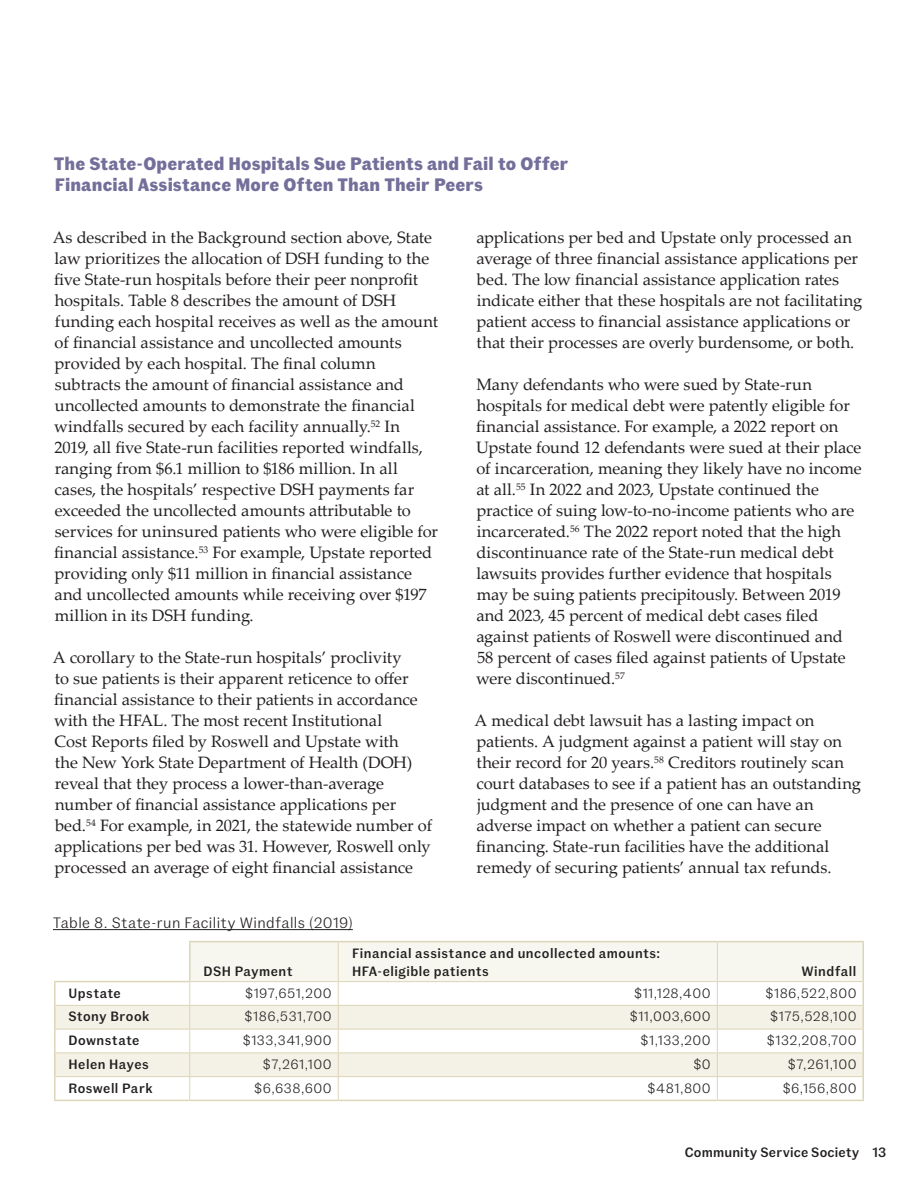
<style>
.page{position:relative;width:918px;height:1188px;background:#fff}
.page>*{position:absolute;margin:0;border:0;box-sizing:border-box;transform-origin:0 0}
.Sub_Head{font:700 18px/21px "Fann Grotesque";letter-spacing:.005em;color:#736f9a}
.Body_Copy{font:16.5px/21px "Palatino Linotype";color:#231f20}
.Graphic_Title{font:15px "Fann Grotesque";letter-spacing:.025em;color:#231f20}
.Table_Text{font:13.5px "Fann Grotesque";letter-spacing:.03em;color:#231f20}
.Table_Text-2{font:500 13.5px/18px "Fann Grotesque";letter-spacing:.035em;color:#231f20}
.Table_Text-3{font:500 13.5px "Fann Grotesque";letter-spacing:.01em;color:#231f20}
</style>
<div class="page">
<hr style="left:53px;top:929px;width:300px;height:1px;background:#231f20">
<svg style="left:56px;top:1006px;width:133px;height:70px;fill:#f4f1e7"></svg>
<hr style="left:56px;top:1005px;width:134px;height:1px;background:#ddd5b7">
<hr style="left:56px;top:1029px;width:134px;height:1px;background:#ddd5b7">
<hr style="left:56px;top:1053px;width:134px;height:1px;background:#ddd5b7">
<hr style="left:56px;top:1076px;width:134px;height:1px;background:#ddd5b7">
<svg style="left:189px;top:942px;width:673px;height:158px"></svg>
<hr style="left:189px;top:941px;width:149px;height:1px;background:#ddd5b7">
<hr style="left:338px;top:941px;width:379px;height:1px;background:#ddd5b7">
<hr style="left:717px;top:941px;width:147px;height:1px;background:#ddd5b7">
<hr style="left:862px;top:942px;width:2px;height:40px;background:#ddd5b7">
<hr style="left:54px;top:982px;width:2px;height:23px;background:#ddd5b7">
<hr style="left:862px;top:982px;width:2px;height:23px;background:#ddd5b7">
<hr style="left:54px;top:1005px;width:2px;height:24px;background:#ddd5b7">
<hr style="left:862px;top:1005px;width:2px;height:24px;background:#ddd5b7">
<hr style="left:54px;top:1029px;width:2px;height:24px;background:#ddd5b7">
<hr style="left:862px;top:1029px;width:2px;height:24px;background:#ddd5b7">
<hr style="left:54px;top:1053px;width:2px;height:24px;background:#ddd5b7">
<hr style="left:862px;top:1053px;width:2px;height:24px;background:#ddd5b7">
<hr style="left:54px;top:1077px;width:2px;height:23px;background:#ddd5b7">
<hr style="left:862px;top:1077px;width:2px;height:23px;background:#ddd5b7">
<hr style="left:54px;top:1100px;width:136px;height:1px;background:#ddd5b7">
<hr style="left:190px;top:1100px;width:148px;height:1px;background:#ddd5b7">
<hr style="left:338px;top:1100px;width:379px;height:1px;background:#ddd5b7">
<hr style="left:717px;top:1100px;width:147px;height:1px;background:#ddd5b7">
<hr style="left:189px;top:942px;width:1px;height:39px;background:#ddd5b7">
<hr style="left:54px;top:981px;width:136px;height:1px;background:#ddd5b7">
<p class="Sub_Head" style="left:54px;top:154px;width:516px">The State-Operated Hospitals Sue Patients and Fail to Offer<br>Financial Assistance More Often Than Their Peers</p>
<p class="Body_Copy" style="left:53px;top:226px;width:387px">As described in the Background section above, State law prioritizes the allocation of DSH funding to the five State-run hospitals before their peer nonprofit hospitals. Table 8 describes the amount of DSH funding each hospital receives as well as the amount of financial assistance and uncollected amounts provided by each hospital. The final column subtracts the amount of financial assistance and uncollected amounts to demonstrate the financial windfalls secured by each facility annually.<sup>52</sup> In<br>2019, all five State-run facilities reported windfalls, ranging from $6.1 million to $186 million. In all cases, the hospitals’ respective DSH payments far exceeded the uncollected amounts attributable to services for uninsured patients who were eligible for financial assistance.<sup>53</sup> For example, Upstate reported providing only $11 million in financial assistance and uncollected amounts while receiving over $197 million in its DSH funding.</p>
<p class="Body_Copy" style="left:53px;top:646px;width:381px">A corollary to the State-run hospitals’ proclivity<br>to sue patients is their apparent reticence to offer financial assistance to their patients in accordance with the HFAL. The most recent Institutional<br>Cost Reports filed by Roswell and Upstate with<br>the New York State Department of Health (DOH) reveal that they process a lower-than-average number of financial assistance applications per bed.<sup>54</sup> For example, in 2021, the statewide number of applications per bed was 31. However, Roswell only processed an average of eight financial assistance</p>
<p class="Body_Copy" style="left:476px;top:226px;width:388px">applications per bed and Upstate only processed an average of three financial assistance applications per bed. The low financial assistance application rates indicate either that these hospitals are not facilitating patient access to financial assistance applications or that their processes are overly burdensome, or both.</p>
<p class="Body_Copy" style="left:476px;top:373px;width:387px">Many defendants who were sued by State-run hospitals for medical debt were patently eligible for financial assistance. For example, a 2022 report on Upstate found 12 defendants were sued at their place of incarceration, meaning they likely have no income at all.<sup>55</sup> In 2022 and 2023, Upstate continued the practice of suing low-to-no-income patients who are incarcerated.<sup>56</sup> The 2022 report noted that the high discontinuance rate of the State-run medical debt lawsuits provides further evidence that hospitals may be suing patients precipitously. Between 2019 and 2023, 45 percent of medical debt cases filed against patients of Roswell were discontinued and 58 percent of cases filed against patients of Upstate were discontinued.<sup>57</sup></p>
<p class="Body_Copy" style="left:475px;top:709px;width:388px">A medical debt lawsuit has a lasting impact on patients. A judgment against a patient will stay on their record for 20 years.<sup>58</sup> Creditors routinely scan court databases to see if a patient has an outstanding judgment and the presence of one can have an adverse impact on whether a patient can secure financing. State-run facilities have the additional remedy of securing patients’ annual tax refunds.</p>
<p class="Graphic_Title" style="left:53px;top:914px;width:301px">Table 8. State-run Facility Windfalls (2019)</p>
<p class="Table_Text-2" style="left:204px;top:962px;width:91px">DSH Payment</p>
<p class="Table_Text-2" style="left:352px;top:944px;width:310px">Financial assistance and uncollected amounts:<br>HFA-eligible patients</p>
<p class="Table_Text-2" style="left:802px;top:962px;width:56px">Windfall</p>
<p class="Table_Text-2" style="left:69px;top:984px;width:54px">Upstate</p>
<p class="Table_Text" style="left:245px;top:985px;width:88px">$197,651,200</p>
<p class="Table_Text" style="left:634px;top:985px;width:78px">$11,128,400</p>
<p class="Table_Text" style="left:766px;top:985px;width:93px">$186,522,800</p>
<p class="Table_Text-2" style="left:68px;top:1008px;width:83px">Stony Brook</p>
<p class="Table_Text" style="left:245px;top:1009px;width:89px">$186,531,700</p>
<p class="Table_Text" style="left:630px;top:1009px;width:83px">$11,003,600</p>
<p class="Table_Text" style="left:770px;top:1009px;width:88px">$175,528,100</p>
<p class="Table_Text-2" style="left:69px;top:1032px;width:72px">Downstate</p>
<p class="Table_Text" style="left:243px;top:1032px;width:90px">$133,341,900</p>
<p class="Table_Text" style="left:640px;top:1032px;width:72px">$1,133,200</p>
<p class="Table_Text" style="left:767px;top:1032px;width:91px">$132,208,700</p>
<p class="Table_Text-2" style="left:69px;top:1056px;width:82px">Helen Hayes</p>
<p class="Table_Text" style="left:263px;top:1056px;width:70px">$7,261,100</p>
<p class="Table_Text" style="left:693px;top:1056px;width:19px">$0</p>
<p class="Table_Text" style="left:788px;top:1056px;width:70px">$7,261,100</p>
<p class="Table_Text-2" style="left:69px;top:1079px;width:86px">Roswell Park</p>
<p class="Table_Text" style="left:254px;top:1080px;width:79px">$6,638,600</p>
<p class="Table_Text" style="left:648px;top:1080px;width:65px">$481,800</p>
<p class="Table_Text" style="left:783px;top:1080px;width:75px">$6,156,800</p>
<p class="Table_Text-3" style="left:685px;top:1145px;width:203px">Community Service Society 13</p>
</div>
